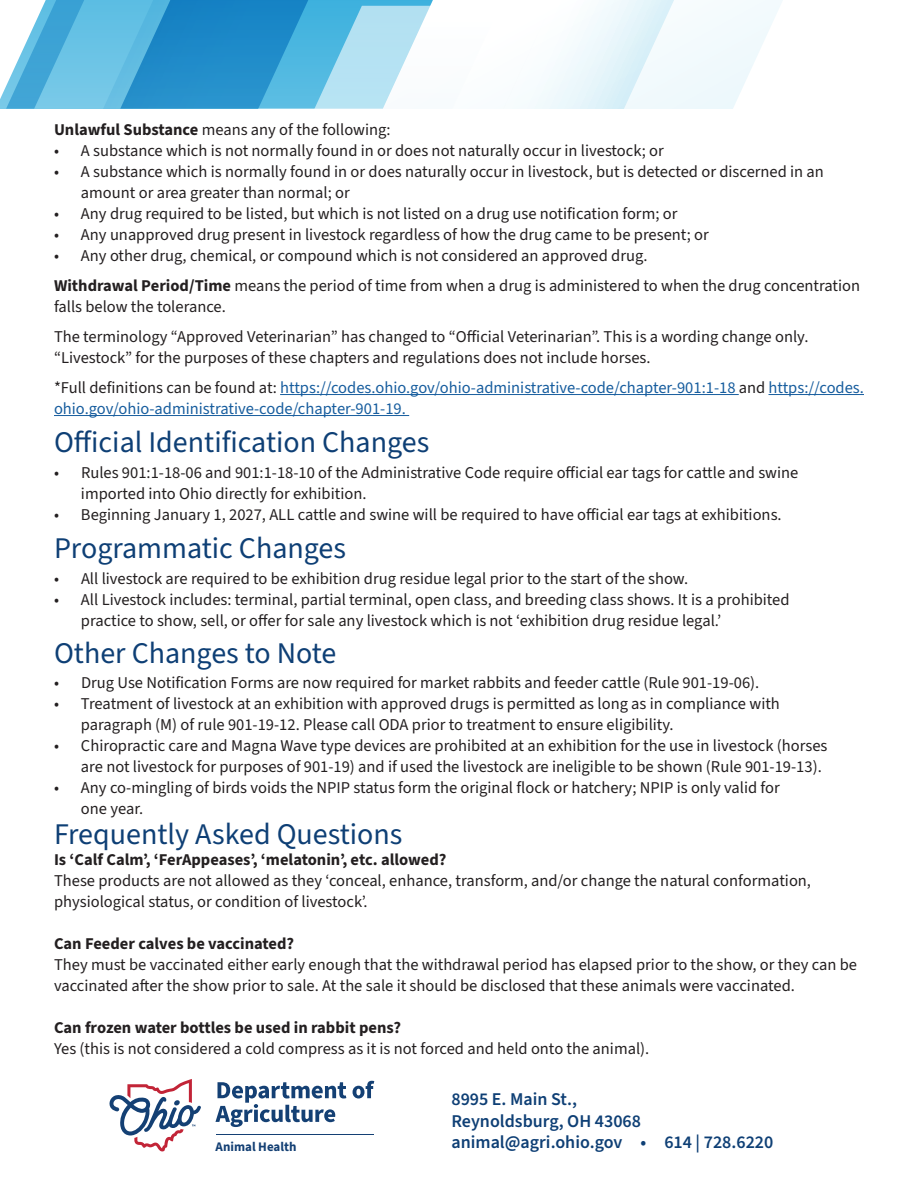
<style>
.page{position:relative;width:918px;height:1188px;background:#fff}
.page>*{position:absolute;margin:0;border:0;box-sizing:border-box;transform-origin:0 0}
.t1{font:30px "Source Sans 3";color:#0e3f75}
.t2{font:600 18px "Source Sans 3";color:#0e3f75}
.t3{font:16.5px/21px "Source Sans 3";color:#231f20}
.t4{font:16.5px/21px "Source Sans 3";color:#175d9e}
.t5{font:700 16.5px "Source Sans 3";color:#231f20}
.t6{font:700 13.05px "Source Sans 3";color:#144074}
.s1{font-weight:700}
.s2{color:#231f20}
</style>
<div class="page">
<svg style="left:527px;top:0;width:256px;height:109px"></svg>
<svg style="left:0;top:0;width:433px;height:109px;background:#65b7de"></svg>
<hr style="left:280px;top:394px;width:459px;height:1px;background:#175d9e">
<hr style="left:768px;top:394px;width:96px;height:1px;background:#175d9e">
<hr style="left:54px;top:415px;width:355px;height:1px;background:#175d9e">
<svg style="left:353px;top:1081px;width:21px;height:18px"></svg>
<svg style="left:215px;top:1082px;width:131px;height:45px"></svg>
<svg style="left:110px;top:1079px;width:91px;height:73px"></svg>
<hr style="left:217px;top:1135px;width:157px;height:1px;background:#144074">
<p class="t3" style="left:54px;top:119px;width:338px"><span class="s1">Unlawful Substance</span> means any of the following:</p>
<p class="t3" style="left:54px;top:140px;width:611px">• A substance which is not normally found in or does not naturally occur in livestock; or</p>
<p class="t3" style="left:81px;top:161px;width:745px;text-indent:-27px">• A substance which is normally found in or does naturally occur in livestock, but is detected or discerned in an amount or area greater than normal; or</p>
<p class="t3" style="left:54px;top:203px;width:625px">• Any drug required to be listed, but which is not listed on a drug use notification form; or</p>
<p class="t3" style="left:54px;top:224px;width:656px">• Any unapproved drug present in livestock regardless of how the drug came to be present; or</p>
<p class="t3" style="left:54px;top:245px;width:595px">• Any other drug, chemical, or compound which is not considered an approved drug.</p>
<p class="t3" style="left:54px;top:275px;width:808px"><span class="s1">Withdrawal Period/Time</span> means the period of time from when a drug is administered to when the drug concentration falls below the tolerance.</p>
<p class="t3" style="left:54px;top:326px;width:756px">The terminology “Approved Veterinarian” has changed to “Official Veterinarian”. This is a wording change only. “Livestock” for the purposes of these chapters and regulations does not include horses.</p>
<p class="t4" style="left:54px;top:377px;width:812px"><span class="s2">*Full definitions can be found at:</span> https://codes.ohio.gov/ohio-administrative-code/chapter-901:1-18 <span class="s2">and</span> https://codes. ohio.gov/ohio-administrative-code/chapter-901-19.</p>
<p class="t1" style="left:54px;top:424px;width:377px">Official Identification Changes</p>
<p class="t3" style="left:81px;top:462px;width:719px;text-indent:-27px">• Rules 901:1-18-06 and 901:1-18-10 of the Administrative Code require official ear tags for cattle and swine imported into Ohio directly for exhibition.</p>
<p class="t3" style="left:54px;top:504px;width:729px">• Beginning January 1, 2027, ALL cattle and swine will be required to have official ear tags at exhibitions.</p>
<p class="t1" style="left:54px;top:529px;width:294px">Programmatic Changes</p>
<p class="t3" style="left:54px;top:568px;width:636px">• All livestock are required to be exhibition drug residue legal prior to the start of the show.</p>
<p class="t3" style="left:81px;top:589px;width:710px;text-indent:-27px">• All Livestock includes: terminal, partial terminal, open class, and breeding class shows. It is a prohibited practice to show, sell, or offer for sale any livestock which is not ‘exhibition drug residue legal.’</p>
<p class="t1" style="left:54px;top:634px;width:284px">Other Changes to Note</p>
<p class="t3" style="left:54px;top:672px;width:707px">• Drug Use Notification Forms are now required for market rabbits and feeder cattle (Rule 901-19-06).</p>
<p class="t3" style="left:81px;top:693px;width:700px;text-indent:-27px">• Treatment of livestock at an exhibition with approved drugs is permitted as long as in compliance with paragraph (M) of rule 901-19-12. Please call ODA prior to treatment to ensure eligibility.</p>
<p class="t3" style="left:81px;top:735px;width:748px;text-indent:-27px">• Chiropractic care and Magna Wave type devices are prohibited at an exhibition for the use in livestock (horses are not livestock for purposes of 901-19) and if used the livestock are ineligible to be shown (Rule 901-19-13).</p>
<p class="t3" style="left:81px;top:777px;width:700px;text-indent:-27px">• Any co-mingling of birds voids the NPIP status form the original flock or hatchery; NPIP is only valid for one year.</p>
<p class="t1" style="left:54px;top:816px;width:350px">Frequently Asked Questions</p>
<p class="t5" style="left:54px;top:849px;width:394px">Is ‘Calf Calm’, ‘FerAppeases’, ‘melatonin’, etc. allowed?</p>
<p class="t3" style="left:54px;top:870px;width:759px">These products are not allowed as they ‘conceal, enhance, transform, and/or change the natural conformation, physiological status, or condition of livestock’.</p>
<p class="t5" style="left:54px;top:933px;width:242px">Can Feeder calves be vaccinated?</p>
<p class="t3" style="left:54px;top:954px;width:805px">They must be vaccinated either early enough that the withdrawal period has elapsed prior to the show, or they can be vaccinated after the show prior to sale. At the sale it should be disclosed that these animals were vaccinated.</p>
<p class="t3" style="left:54px;top:1017px;width:597px"><span class="s1">Can frozen water bottles be used in rabbit pens?<br></span>Yes (this is not considered a cold compress as it is not forced and held onto the animal).</p>
<p class="t6" style="left:216px;top:1139px;width:82px">Animal Health</p>
<p class="t2" style="left:451px;top:1088px;width:127px">8995 E. Main St.,</p>
<p class="t2" style="left:451px;top:1109px;width:191px">Reynoldsburg, OH 43068</p>
<p class="t2" style="left:451px;top:1131px;width:323px">animal@agri.ohio.gov • 614 | 728.6220</p>
</div>
